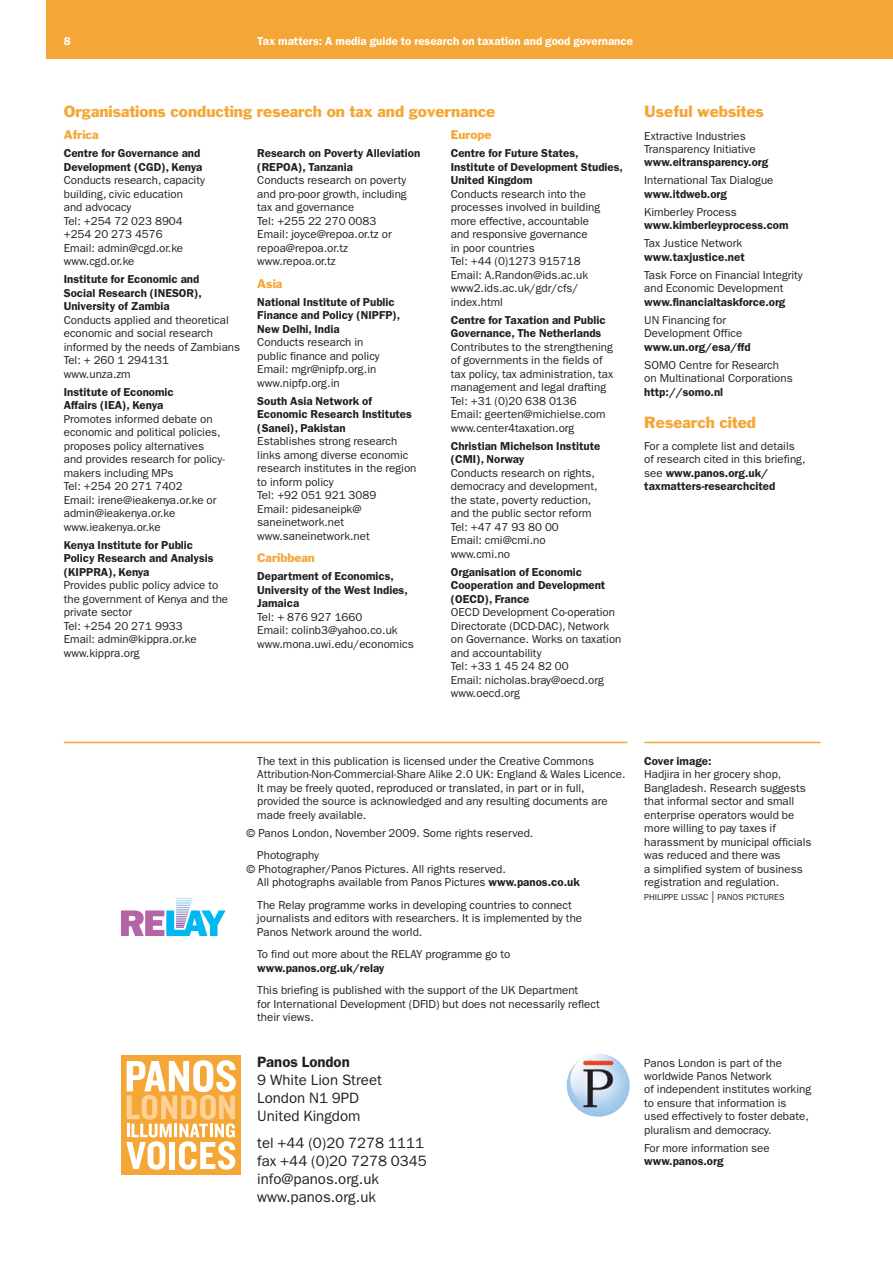
<style>
.page{position:relative;width:893px;height:1263px;background:#fff}
.page>*{position:absolute;margin:0;border:0;box-sizing:border-box;transform-origin:0 0}
.t1{font:15px/18px "Franklin Gothic LT";color:#231f20}
.t2{font:15px "Franklin Gothic";color:#f4a737}
.t3{font:600 15px "Franklin Gothic LT";color:#231f20}
.t4{font:11.55px/13.5px "Franklin Gothic LT";color:#231f20}
.t5{font:600 11.55px/13.5px "Franklin Gothic LT";color:#231f20}
.t6{font:600 11.55px "Franklin Gothic LT";color:#fff}
.t7{font:11.55px "Franklin Gothic";color:#f4a737}
.t8{font:8.7px "Franklin Gothic LT";color:#231f20}
.s1{font-weight:600}
.s2{font-size:11.55px}
</style>
<div class="page">
<div style="left:47px;top:0;width:846px;height:58px;background:#f4a737"></div>
<div style="left:121px;top:1055px;width:119px;height:120px;background:#f4a737"></div>
<svg style="left:126px;top:1060px;width:110px;height:110px"></svg>
<svg style="left:121px;top:898px;width:105px;height:38px"></svg>
<hr style="left:64px;top:742px;width:563px;height:1px;background:#f4a737">
<hr style="left:644px;top:742px;width:177px;height:1px;background:#f4a737">
<img style="left:567px;top:1054px;width:63px;height:63px;border-radius:50%">
<p class="t6" style="left:64px;top:37px;width:8px">8</p>
<p class="t6" style="left:257px;top:37px;width:377px">Tax matters: A media guide to research on taxation and good governance</p>
<p class="t2" style="left:64px;top:105px;width:433px">Organisations conducting research on tax and governance</p>
<p class="t7" style="left:64px;top:131px;width:36px">Africa</p>
<p class="t5" style="left:64px;top:148px;width:140px">Centre for Governance and<br>Development (CGD), Kenya</p>
<p class="t4" style="left:64px;top:175px;width:143px">Conducts research, capacity building, civic education<br>and advocacy<br>Tel: +254 72 023 8904 +254 20 273 4576<br>Email: admin@cgd.or.ke www.cgd.or.ke</p>
<p class="t5" style="left:64px;top:274px;width:140px">Institute for Economic and<br>Social Research (INESOR),<br>University of Zambia</p>
<p class="t4" style="left:64px;top:314px;width:178px">Conducts applied and theoretical economic and social research informed by the needs of Zambians<br>Tel: + 260 1 294131<br>www.unza.zm</p>
<p class="t5" style="left:64px;top:386px;width:112px">Institute of Economic<br>Affairs (IEA), Kenya</p>
<p class="t4" style="left:64px;top:413px;width:163px">Promotes informed debate on economic and political policies, proposes policy alternatives and provides research for policy&shy;makers including MPs<br>Tel: +254 20 271 7402<br>Email: irene@ieakenya.or.ke or admin@ieakenya.or.ke www.ieakenya.or.ke</p>
<p class="t5" style="left:64px;top:539px;width:151px">Kenya Institute for Public<br>Policy Research and Analysis (KIPPRA), Kenya</p>
<p class="t4" style="left:64px;top:580px;width:166px">Provides public policy advice to the government of Kenya and the private sector<br>Tel: +254 20 271 9933<br>Email: admin@kippra.or.ke www.kippra.org</p>
<p class="t5" style="left:257px;top:148px;width:165px">Research on Poverty Alleviation (REPOA), Tanzania</p>
<p class="t4" style="left:257px;top:175px;width:151px">Conducts research on poverty and pro-poor growth, including tax and governance<br>Tel: +255 22 270 0083<br>Email: joyce@repoa.or.tz or repoa@repoa.or.tz www.repoa.or.tz</p>
<p class="t7" style="left:257px;top:279px;width:27px">Asia</p>
<p class="t5" style="left:257px;top:296px;width:145px">National Institute of Public<br>Finance and Policy (NIPFP),<br>New Delhi, India</p>
<p class="t4" style="left:257px;top:337px;width:124px">Conducts research in public finance and policy<br>Email: mgr@nipfp.org.in www.nipfp.org.in</p>
<p class="t5" style="left:257px;top:395px;width:156px">South Asia Network of<br>Economic Research Institutes (Sanei), Pakistan</p>
<p class="t4" style="left:257px;top:436px;width:161px">Establishes strong research links among diverse economic research institutes in the region to inform policy<br>Tel: +92 051 921 3089<br>Email: pidesaneipk@ saneinetwork.net www.saneinetwork.net</p>
<p class="t7" style="left:257px;top:554px;width:59px">Caribbean</p>
<p class="t5" style="left:257px;top:571px;width:152px">Department of Economics,<br>University of the West Indies,<br>Jamaica</p>
<p class="t4" style="left:257px;top:611px;width:158px">Tel: + 876 927 1660<br>Email: colinb3@yahoo.co.uk www.mona.uwi.edu/economics</p>
<p class="t7" style="left:451px;top:131px;width:42px">Europe</p>
<p class="t5" style="left:451px;top:148px;width:174px">Centre for Future States,<br>Institute of Development Studies,<br>United Kingdom</p>
<p class="t4" style="left:451px;top:188px;width:151px">Conducts research into the processes involved in building more effective, accountable and responsive governance<br>in poor countries<br>Tel: +44 (0)1273 915718<br>Email: A.Randon@ids.ac.uk www2.ids.ac.uk/gdr/cfs/ index.html</p>
<p class="t5" style="left:451px;top:314px;width:156px">Centre for Taxation and Public<br>Governance, The Netherlands</p>
<p class="t4" style="left:451px;top:341px;width:164px">Contributes to the strengthening of governments in the fields of tax policy, tax administration, tax management and legal drafting<br>Tel: +31 (0)20 638 0136<br>Email: geerten@michielse.com www.center4taxation.org</p>
<p class="t5" style="left:451px;top:440px;width:151px">Christian Michelson Institute (CMI), Norway</p>
<p class="t4" style="left:451px;top:467px;width:148px">Conducts research on rights, democracy and development, the state, poverty reduction, and the public sector reform<br>Tel: +47 47 93 80 00<br>Email: cmi@cmi.no www.cmi.no</p>
<p class="t5" style="left:451px;top:566px;width:156px">Organisation of Economic<br>Cooperation and Development (OECD), France</p>
<p class="t4" style="left:451px;top:607px;width:172px">OECD Development Co-operation<br>Directorate (DCD-DAC), Network on Governance. Works on taxation and accountability<br>Tel: +33 1 45 24 82 00<br>Email: nicholas.bray@oecd.org www.oecd.org</p>
<p class="t2" style="left:644px;top:105px;width:121px">Useful websites</p>
<p class="t4" style="left:644px;top:130px;width:113px">Extractive Industries<br>Transparency Initiative</p>
<p class="t5" style="left:644px;top:157px;width:125px">www.eitransparency.org</p>
<p class="t4" style="left:644px;top:175px;width:131px">International Tax Dialogue</p>
<p class="t5" style="left:644px;top:188px;width:84px">www.itdweb.org</p>
<p class="t4" style="left:644px;top:206px;width:94px">Kimberley Process</p>
<p class="t5" style="left:644px;top:220px;width:146px">www.kimberleyprocess.com</p>
<p class="t4" style="left:644px;top:238px;width:100px">Tax Justice Network</p>
<p class="t5" style="left:644px;top:251px;width:102px">www.taxjustice.net</p>
<p class="t4" style="left:644px;top:269px;width:160px">Task Force on Financial Integrity and Economic Development</p>
<p class="t5" style="left:644px;top:296px;width:143px">www.financialtaskforce.org</p>
<p class="t4" style="left:644px;top:314px;width:100px">UN Financing for<br>Development Office</p>
<p class="t5" style="left:644px;top:341px;width:108px">www.un.org/esa/ffd</p>
<p class="t4" style="left:644px;top:359px;width:150px">SOMO Centre for Research on Multinational Corporations</p>
<p class="t5" style="left:644px;top:386px;width:81px">http://somo.nl</p>
<p class="t2" style="left:644px;top:416px;width:113px">Research cited</p>
<p class="t4" style="left:644px;top:440px;width:163px">For a complete list and details of research cited in this briefing, see <span class="s1">www.panos.org.uk/ taxmatters-researchcited</span></p>
<p class="t4" style="left:257px;top:755px;width:370px">The text in this publication is licensed under the Creative Commons Attribution-Non-Commercial-Share Alike 2.0 UK: England &amp; Wales Licence.<br>It may be freely quoted, reproduced or translated, in part or in full, provided the source is acknowledged and any resulting documents are made freely available.</p>
<p class="t4" style="left:257px;top:823px;width:278px;line-height:22.5px;text-indent:-11px">© Panos London, November 2009. Some rights reserved.<br>Photography</p>
<p class="t4" style="left:257px;top:863px;width:324px;text-indent:-11px">© Photographer/Panos Pictures. All rights reserved.<br>All photographs available from Panos Pictures <span class="s1">www.panos.co.uk</span></p>
<p class="t4" style="left:257px;top:899px;width:326px">The Relay programme works in developing countries to connect journalists and editors with researchers. It is implemented by the<br>Panos Network around the world.</p>
<p class="t4" style="left:257px;top:949px;width:255px">To find out more about the RELAY programme go to</p>
<p class="t5" style="left:257px;top:962px;width:129px">www.panos.org.uk/relay</p>
<p class="t4" style="left:257px;top:985px;width:344px">This briefing is published with the support of the UK Department<br>for International Development (DFID) but does not necessarily reflect their views.</p>
<p class="t3" style="left:257px;top:1056px;width:94px">Panos London</p>
<p class="t1" style="left:257px;top:1071px;width:126px">9 White Lion Street<br>London N1 9PD<br>United Kingdom</p>
<p class="t1" style="left:257px;top:1134px;width:171px">tel +44 (0)20 7278 1111 fax +44 (0)20 7278 0345 info@panos.org.uk www.panos.org.uk</p>
<p class="t5" style="left:644px;top:755px;width:69px">Cover image:</p>
<p class="t4" style="left:644px;top:769px;width:169px">Hadjira in her grocery shop,<br>Bangladesh. Research suggests that informal sector and small enterprise operators would be more willing to pay taxes if harassment by municipal officials was reduced and there was<br>a simplified system of business registration and regulation.</p>
<p class="t8" style="left:644px;top:894px;width:142px">PHILIPPE LISSAC <span class="s2">|</span> PANOS PICTURES</p>
<p class="t4" style="left:644px;top:1057px;width:168px">Panos London is part of the worldwide Panos Network<br>of independent institutes working to ensure that information is used effectively to foster debate, pluralism and democracy.</p>
<p class="t4" style="left:644px;top:1142px;width:127px">For more information see</p>
<p class="t5" style="left:644px;top:1156px;width:81px">www.panos.org</p>
</div>
